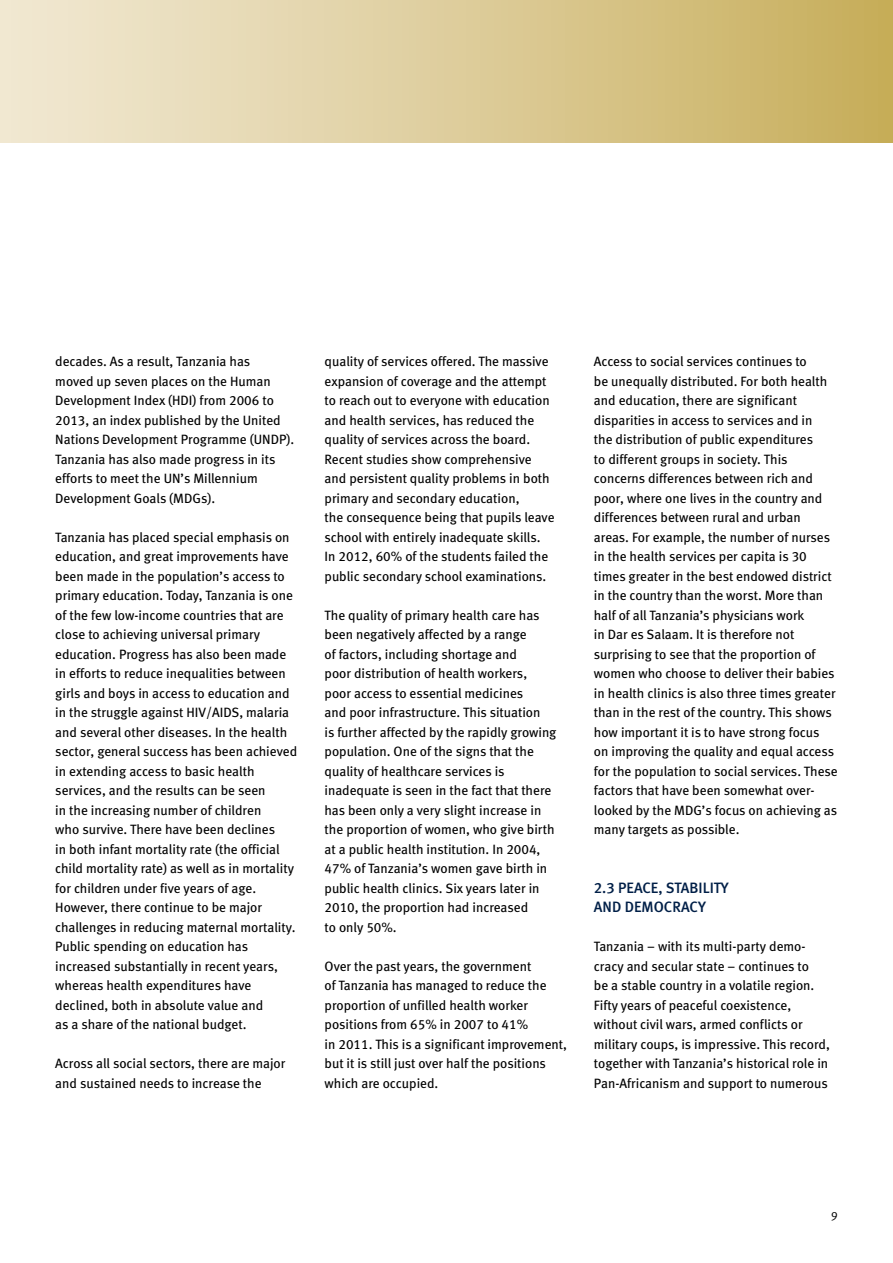
<style>
.page{position:relative;width:893px;height:1263px;background:#fff}
.page>*{position:absolute;margin:0;border:0;box-sizing:border-box;transform-origin:0 0}
.Brød_HF_versaler{font:15px/19.5px "Meta Medium LF";color:#001f47}
.Body_Meta{font:13.5px/19.5px "Meta Book LF";color:#000}
.t1{font:12px "Meta Plus Normal Caps";color:#000}
</style>
<div class="page">
<div style="left:0;top:0;width:893px;height:142px;background:linear-gradient(to right,#f3ead7,#c8af5d)"></div>
<p class="Body_Meta" style="left:55px;top:351px;width:240px">decades. As a result, Tanzania has<br>moved up seven places on the Human Development Index (HDI) from 2006 to 2013, an index published by the United Nations Development Programme (UNDP).<br>Tanzania has also made progress in its efforts to meet the UN’s Millennium Development Goals (MDGs).</p>
<p class="Body_Meta" style="left:55px;top:527px;width:243px">Tanzania has placed special emphasis on education, and great improvements have been made in the population’s access to primary education. Today, Tanzania is one of the few low-income countries that are close to achieving universal primary education. Progress has also been made in efforts to reduce inequalities between girls and boys in access to education and in the struggle against HIV/AIDS, malaria and several other diseases. In the health sector, general success has been achieved in extending access to basic health services, and the results can be seen<br>in the increasing number of children<br>who survive. There have been declines<br>in both infant mortality rate (the official child mortality rate) as well as in mortality for children under five years of age.<br>However, there continue to be major challenges in reducing maternal mortality.<br>Public spending on education has increased substantially in recent years, whereas health expenditures have declined, both in absolute value and<br>as a share of the national budget.</p>
<p class="Body_Meta" style="left:55px;top:1053px;width:232px">Across all social sectors, there are major and sustained needs to increase the</p>
<p class="Body_Meta" style="left:325px;top:351px;width:231px">quality of services offered. The massive expansion of coverage and the attempt to reach out to everyone with education and health services, has reduced the quality of services across the board.<br>Recent studies show comprehensive and persistent quality problems in both primary and secondary education,<br>the consequence being that pupils leave school with entirely inadequate skills.<br>In 2012, 60% of the students failed the public secondary school examinations.</p>
<p class="Body_Meta" style="left:325px;top:605px;width:233px">The quality of primary health care has been negatively affected by a range<br>of factors, including shortage and<br>poor distribution of health workers, poor access to essential medicines<br>and poor infrastructure. This situation<br>is further affected by the rapidly growing population. One of the signs that the quality of healthcare services is inadequate is seen in the fact that there has been only a very slight increase in the proportion of women, who give birth at a public health institution. In 2004, 47% of Tanzania’s women gave birth in public health clinics. Six years later in 2010, the proportion had increased<br>to only 50%.</p>
<p class="Body_Meta" style="left:325px;top:956px;width:244px">Over the past years, the government<br>of Tanzania has managed to reduce the proportion of unfilled health worker positions from 65% in 2007 to 41%<br>in 2011. This is a significant improvement, but it is still just over half the positions which are occupied.</p>
<p class="Body_Meta" style="left:594px;top:351px;width:245px">Access to social services continues to<br>be unequally distributed. For both health and education, there are significant disparities in access to services and in<br>the distribution of public expenditures<br>to different groups in society. This concerns differences between rich and poor, where one lives in the country and differences between rural and urban areas. For example, the number of nurses in the health services per capita is 30 times greater in the best endowed district in the country than the worst. More than half of all Tanzania’s physicians work<br>in Dar es Salaam. It is therefore not surprising to see that the proportion of women who choose to deliver their babies in health clinics is also three times greater than in the rest of the country. This shows how important it is to have strong focus<br>on improving the quality and equal access for the population to social services. These factors that have been somewhat over&shy;looked by the MDG’s focus on achieving as many targets as possible.</p>
<p class="Brød_HF_versaler" style="left:594px;top:877px;width:136px">2.3 PEACE, STABILITY<br>AND DEMOCRACY</p>
<p class="Body_Meta" style="left:594px;top:936px;width:237px">Tanzania – with its multi-party demo&shy;cracy and secular state – continues to<br>be a stable country in a volatile region.<br>Fifty years of peaceful coexistence, without civil wars, armed conflicts or military coups, is impressive. This record, together with Tanzania’s historical role in Pan-Africanism and support to numerous</p>
<p class="t1" style="left:831px;top:1209px;width:8px">9</p>
</div>
